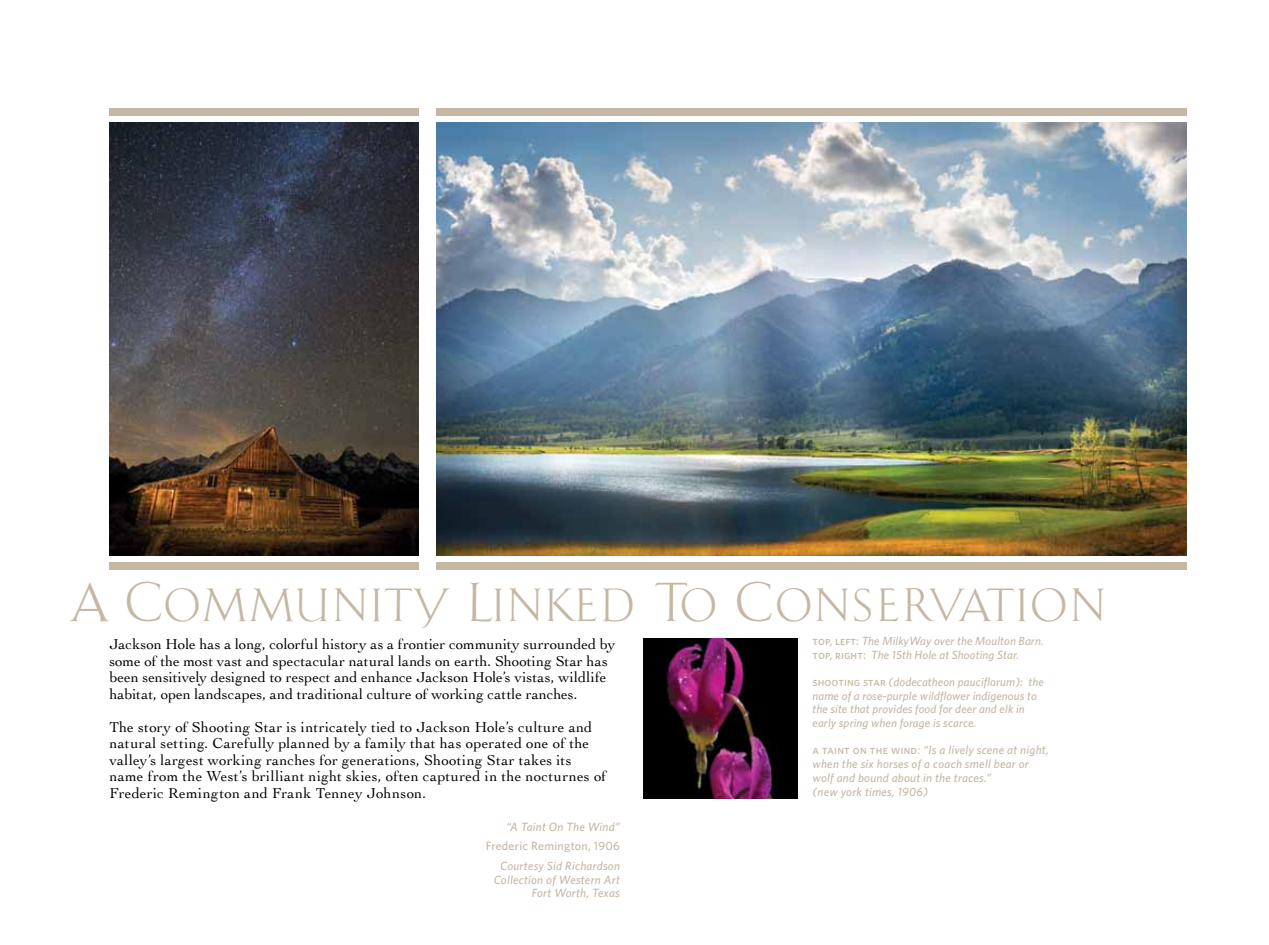
<style>
.page{position:relative;width:1269px;height:945px;background:#fff}
.page>*{position:absolute;margin:0;border:0;box-sizing:border-box;transform-origin:0 0}
.t1{font:48px "Au Bauer Text Initials";letter-spacing:.085em;color:#c5b7a4}
.Body_Copy{font:15px/16.5px "Cochin";letter-spacing:.015em;color:#000}
.t2{font:italic 500 12px/13.8px "Whitney";letter-spacing:.02em;color:#c5b7a4}
.t3{font:500 12px "Whitney";letter-spacing:.02em;color:#c5b7a4}
.t4{font:italic 500 11.85px/13.5px "Whitney";letter-spacing:.01em;color:#c5b7a4}
.s1{font-family:"Whitney Medium SC";font-weight:400;font-style:normal;font-size:12px}
.s2{font-family:"Whitney Medium SC";font-weight:400;font-style:normal}
</style>
<div class="page">
<img style="left:643px;top:639px;width:154px;height:159px">
<img style="left:437px;top:122px;width:750px;height:434px">
<div style="left:437px;top:109px;width:750px;height:7px;background:#c5b7a4"></div>
<div style="left:437px;top:562px;width:750px;height:7px;background:#c5b7a4"></div>
<img style="left:110px;top:122px;width:309px;height:434px">
<div style="left:110px;top:109px;width:309px;height:7px;background:#c5b7a4"></div>
<div style="left:110px;top:562px;width:309px;height:7px;background:#c5b7a4"></div>
<p class="t1" style="left:70px;top:582px;width:1036px">A Community Linked To Conservation</p>
<p class="Body_Copy" style="left:109px;top:636px;width:508px">Jackson Hole has a long, colorful history as a frontier community surrounded by some of the most vast and spectacular natural lands on earth. Shooting Star has been sensitively designed to respect and enhance Jackson Hole’s vistas, wildlife habitat, open landscapes, and traditional culture of working cattle ranches.</p>
<p class="Body_Copy" style="left:109px;top:719px;width:498px">The story of Shooting Star is intricately tied to Jackson Hole’s culture and natural setting. Carefully planned by a family that has operated one of the valley’s largest working ranches for generations, Shooting Star takes its name from the West’s brilliant night skies, often captured in the nocturnes of Frederic Remington and Frank Tenney Johnson.</p>
<p class="t2" style="left:506px;top:820px;width:115px">“A Taint On The Wind”</p>
<p class="t3" style="left:486px;top:839px;width:136px">Frederic Remington, 1906</p>
<p class="t2" style="left:500px;top:859px;width:121px">Courtesy Sid Richardson</p>
<p class="t2" style="left:494px;top:872px;width:128px">Collection of Western Art</p>
<p class="t2" style="left:532px;top:886px;width:90px">Fort Worth, Texas</p>
<p class="t4" style="left:812px;top:634px;width:233px"><span class="s1">top, left:</span> The MilkyWay over the Moulton Barn.</p>
<p class="t4" style="left:812px;top:648px;width:208px"><span class="s1">top, right:</span> The 15th Hole at Shooting Star.</p>
<p class="t4" style="left:812px;top:675px;width:233px"><span class="s1">shooting star</span> (dodecatheon pauciflorum): the name of a rose-purple wildflower indigenous to the site that provides food for deer and elk in early spring when forage is scarce.</p>
<p class="t2" style="left:812px;top:743px;width:238px"><span class="s2">a taint on the wind:</span> “Is a lively scene at night, when the six horses of a coach smell bear or wolf and bound about in the traces.”</p>
<p class="t2" style="left:812px;top:784px;width:117px">(new york times, 1906)</p>
</div>
